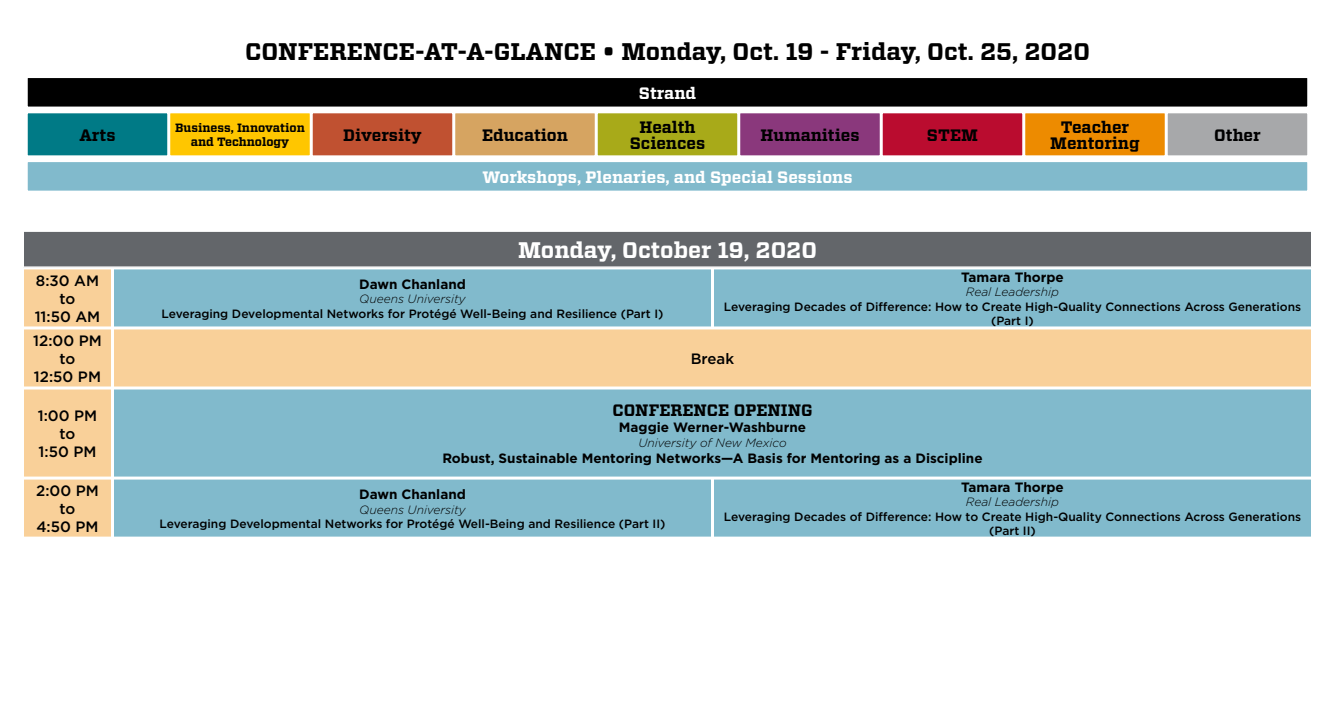
<style>
.page{position:relative;width:1335px;height:728px;background:#fff}
.page>*{position:absolute;margin:0;border:0;box-sizing:border-box;transform-origin:0 0}
.Strand{font:700 24px "Vitesse";color:#000}
.t1{font:700 22.5px "Vitesse";color:#fff}
.t2{font:700 16.5px/16.5px "Vitesse";color:#000;text-align:center}
.Strand-2{font:700 16.5px "Vitesse";color:#fff}
.Time{font:500 15px "Gotham";color:#000}
.Author_Names{font:700 13.5px "Gotham";color:#000}
.Presentation_Name{font:500 12px/14.4px "Gotham";color:#000;text-align:center}
.Author_Organizations{font:italic 300 12px "Gotham";color:#000}
.t3{font:700 12px/14.4px "Vitesse";color:#000;text-align:center}
</style>
<div class="page">
<div style="left:113px;top:388px;width:1199px;height:89px;background:#81bacc"></div>
<div style="left:112px;top:388px;width:1200px;height:90px;border:2px solid #fff"></div>
<div style="left:23px;top:388px;width:89px;height:89px;background:#f9d099"></div>
<div style="left:22px;top:388px;width:90px;height:90px;border:2px solid #fff"></div>
<div style="left:113px;top:268px;width:599px;height:59px;background:#81bacc"></div>
<div style="left:112px;top:268px;width:600px;height:60px;border:2px solid #fff"></div>
<div style="left:23px;top:268px;width:89px;height:59px;background:#f9d099"></div>
<div style="left:22px;top:268px;width:90px;height:60px;border:2px solid #fff"></div>
<div style="left:23px;top:231px;width:1289px;height:36px;background:#63666a"></div>
<div style="left:22px;top:230px;width:1290px;height:38px;border:2px solid #fff"></div>
<div style="left:713px;top:268px;width:599px;height:59px;background:#81bacc"></div>
<div style="left:712px;top:268px;width:600px;height:60px;border:2px solid #fff"></div>
<div style="left:113px;top:328px;width:1199px;height:59px;background:#f9d099"></div>
<div style="left:112px;top:328px;width:1200px;height:60px;border:2px solid #fff"></div>
<div style="left:23px;top:328px;width:89px;height:59px;background:#f9d099"></div>
<div style="left:22px;top:328px;width:90px;height:60px;border:2px solid #fff"></div>
<div style="left:113px;top:478px;width:599px;height:59px;background:#81bacc"></div>
<div style="left:112px;top:478px;width:600px;height:60px;border:2px solid #fff"></div>
<div style="left:23px;top:478px;width:89px;height:59px;background:#f9d099"></div>
<div style="left:22px;top:478px;width:90px;height:60px;border:2px solid #fff"></div>
<div style="left:713px;top:478px;width:599px;height:59px;background:#81bacc"></div>
<div style="left:712px;top:478px;width:600px;height:60px;border:2px solid #fff"></div>
<div style="left:27px;top:77px;width:1281px;height:30px;background:#000"></div>
<div style="left:26px;top:76px;width:1283px;height:32px;border:2px solid #fff"></div>
<div style="left:27px;top:112px;width:141px;height:44px;background:#007a86"></div>
<div style="left:26px;top:112px;width:143px;height:45px;border:2px solid #fff"></div>
<div style="left:1167px;top:112px;width:141px;height:44px;background:#a7a8aa"></div>
<div style="left:1166px;top:112px;width:143px;height:45px;border:2px solid #fff"></div>
<div style="left:1024px;top:112px;width:142px;height:44px;background:#ed8b00"></div>
<div style="left:1024px;top:112px;width:142px;height:45px;border:2px solid #fff"></div>
<div style="left:882px;top:112px;width:141px;height:44px;background:#ba0c2f"></div>
<div style="left:881px;top:112px;width:143px;height:45px;border:2px solid #fff"></div>
<div style="left:740px;top:112px;width:140px;height:44px;background:#8a387c"></div>
<div style="left:739px;top:112px;width:142px;height:45px;border:2px solid #fff"></div>
<div style="left:597px;top:112px;width:141px;height:44px;background:#a8aa19"></div>
<div style="left:596px;top:112px;width:143px;height:45px;border:2px solid #fff"></div>
<div style="left:454px;top:112px;width:142px;height:44px;background:#d6a461"></div>
<div style="left:454px;top:112px;width:142px;height:45px;border:2px solid #fff"></div>
<div style="left:312px;top:112px;width:141px;height:44px;background:#c05131"></div>
<div style="left:311px;top:112px;width:143px;height:45px;border:2px solid #fff"></div>
<div style="left:170px;top:112px;width:140px;height:44px;background:#ffc600"></div>
<div style="left:169px;top:112px;width:142px;height:45px;border:2px solid #fff"></div>
<div style="left:27px;top:161px;width:1281px;height:30px;background:#81bacc"></div>
<div style="left:26px;top:160px;width:1283px;height:32px;border:2px solid #fff"></div>
<p class="Strand" style="left:245px;top:35px;width:846px">CONFERENCE-AT-A-GLANCE • Monday, Oct. 19 - Friday, Oct. 25, 2020</p>
<p class="Strand-2" style="left:639px;top:82px;width:59px">Strand</p>
<p class="t2" style="left:639px;top:119px;width:58px">Health</p>
<p class="t2" style="left:1050px;top:119px;width:91px">Teacher<br>Mentoring</p>
<p class="t3" style="left:175px;top:121px;width:131px">Business, Innovation and Technology</p>
<p class="t2" style="left:343px;top:127px;width:80px">Diversity</p>
<p class="t2" style="left:482px;top:127px;width:87px">Education</p>
<p class="t2" style="left:760px;top:127px;width:101px">Humanities</p>
<p class="t2" style="left:927px;top:127px;width:53px">STEM</p>
<p class="t2" style="left:79px;top:127px;width:38px">Arts</p>
<p class="t2" style="left:1214px;top:127px;width:48px">Other</p>
<p class="t2" style="left:630px;top:135px;width:77px">Sciences</p>
<p class="Strand-2" style="left:483px;top:166px;width:371px">Workshops, Plenaries, and Special Sessions</p>
<p class="Time" style="left:36px;top:271px;width:65px">8:30 AM</p>
<p class="Time" style="left:60px;top:289px;width:17px">to</p>
<p class="Time" style="left:35px;top:307px;width:67px">11:50 AM</p>
<p class="Time" style="left:33px;top:331px;width:70px">12:00 PM</p>
<p class="Time" style="left:60px;top:349px;width:17px">to</p>
<p class="Time" style="left:34px;top:367px;width:69px">12:50 PM</p>
<p class="Time" style="left:38px;top:406px;width:61px">1:00 PM</p>
<p class="Time" style="left:60px;top:424px;width:17px">to</p>
<p class="Time" style="left:39px;top:442px;width:59px">1:50 PM</p>
<p class="Time" style="left:36px;top:481px;width:64px">2:00 PM</p>
<p class="Time" style="left:60px;top:499px;width:17px">to</p>
<p class="Time" style="left:36px;top:517px;width:64px">4:50 PM</p>
<p class="t1" style="left:518px;top:235px;width:300px">Monday, October 19, 2020</p>
<p class="Author_Names" style="left:359px;top:275px;width:108px">Dawn Chanland</p>
<p class="Author_Organizations" style="left:359px;top:291px;width:108px">Queens University</p>
<p class="Presentation_Name" style="left:161px;top:306px;width:504px">Leveraging Developmental Networks for Protégé Well-Being and Resilience (Part I)</p>
<p class="Author_Names" style="left:961px;top:268px;width:104px">Tamara Thorpe</p>
<p class="Author_Organizations" style="left:966px;top:284px;width:95px">Real Leadership</p>
<p class="Presentation_Name" style="left:724px;top:299px;width:579px">Leveraging Decades of Difference: How to Create High-Quality Connections Across Generations (Part I)</p>
<p class="Time" style="left:691px;top:349px;width:45px">Break</p>
<p class="t2" style="left:612px;top:402px;width:202px">CONFERENCE OPENING</p>
<p class="Author_Names" style="left:619px;top:418px;width:189px">Maggie Werner-Washburne</p>
<p class="Author_Organizations" style="left:638px;top:435px;width:150px">University of New Mexico</p>
<p class="Author_Names" style="left:442px;top:449px;width:542px">Robust, Sustainable Mentoring Networks—A Basis for Mentoring as a Discipline</p>
<p class="Author_Names" style="left:359px;top:485px;width:108px">Dawn Chanland</p>
<p class="Author_Organizations" style="left:359px;top:501px;width:108px">Queens University</p>
<p class="Presentation_Name" style="left:160px;top:516px;width:507px">Leveraging Developmental Networks for Protégé Well-Being and Resilience (Part II)</p>
<p class="Author_Names" style="left:961px;top:478px;width:104px">Tamara Thorpe</p>
<p class="Author_Organizations" style="left:966px;top:494px;width:95px">Real Leadership</p>
<p class="Presentation_Name" style="left:724px;top:509px;width:579px">Leveraging Decades of Difference: How to Create High-Quality Connections Across Generations (Part II)</p>
</div>
